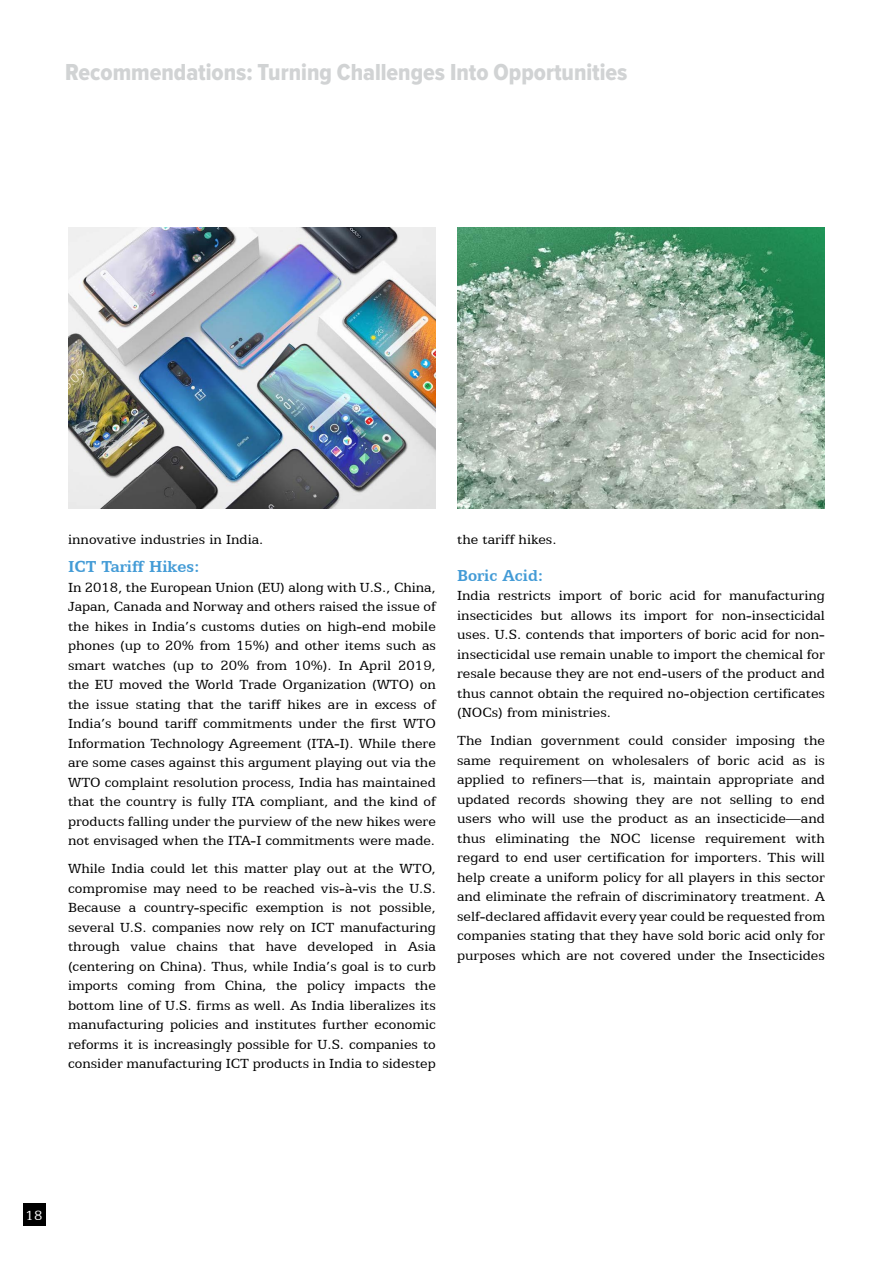
<style>
.page{position:relative;width:893px;height:1263px;background:#fff}
.page>*{position:absolute;margin:0;border:0;box-sizing:border-box;transform-origin:0 0}
.t1{font:24px "Proxima Nova Cond Extrabld";color:#d1d3d4}
.t2{font:700 18px "Egyptian 505 BT";color:#439bd6}
.t3{font:15px/19.5px "Egyptian 505 BT";color:#000;text-align:justify}
.t4{font:15px "Egyptian 505 BT";color:#fff}
</style>
<div class="page">
<img style="left:68px;top:227px;width:368px;height:281px">
<img style="left:457px;top:227px;width:368px;height:281px">
<div style="left:23px;top:1203px;width:22px;height:23px;background:#000"></div>
<h1 class="t1" style="left:65px;top:61px;width:564px">Recommendations: Turning Challenges Into Opportunities</h1>
<p class="t3" style="left:68px;top:529px;width:197px">innovative industries in India.</p>
<p class="t2" style="left:68px;top:556px;width:133px">ICT Tariff Hikes:</p>
<p class="t3" style="left:68px;top:577px;width:369px">In 2018, the European Union (EU) along with U.S., China, Japan, Canada and Norway and others raised the issue of the hikes in India’s customs duties on high-end mobile phones (up to 20% from 15%) and other items such as smart watches (up to 20% from 10%). In April 2019, the EU moved the World Trade Organization (WTO) on the issue stating that the tariff hikes are in excess of India’s bound tariff commitments under the first WTO Information Technology Agreement (ITA-I). While there are some cases against this argument playing out via the WTO complaint resolution process, India has maintained that the country is fully ITA compliant, and the kind of products falling under the purview of the new hikes were not envisaged when the ITA-I commitments were made.</p>
<p class="t3" style="left:68px;top:858px;width:369px">While India could let this matter play out at the WTO, compromise may need to be reached vis-à-vis the U.S.<br>Because a country-specific exemption is not possible, several U.S. companies now rely on ICT manufacturing through value chains that have developed in Asia (centering on China). Thus, while India’s goal is to curb imports coming from China, the policy impacts the bottom line of U.S. firms as well. As India liberalizes its manufacturing policies and institutes further economic reforms it is increasingly possible for U.S. companies to consider manufacturing ICT products in India to sidestep</p>
<p class="t3" style="left:457px;top:529px;width:101px">the tariff hikes.</p>
<p class="t2" style="left:457px;top:565px;width:88px">Boric Acid:</p>
<p class="t3" style="left:457px;top:585px;width:369px">India restricts import of boric acid for manufacturing insecticides but allows its import for non-insecticidal uses. U.S. contends that importers of boric acid for non&shy;insecticidal use remain unable to import the chemical for resale because they are not end-users of the product and thus cannot obtain the required no-objection certificates (NOCs) from ministries.</p>
<p class="t3" style="left:457px;top:730px;width:369px">The Indian government could consider imposing the same requirement on wholesalers of boric acid as is applied to refiners—that is, maintain appropriate and updated records showing they are not selling to end users who will use the product as an insecticide—and thus eliminating the NOC license requirement with regard to end user certification for importers. This will help create a uniform policy for all players in this sector and eliminate the refrain of discriminatory treatment. A self-declared affidavit every year could be requested from companies stating that they have sold boric acid only for purposes which are not covered under the Insecticides</p>
<p class="t4" style="left:26px;top:1206px;width:18px">18</p>
</div>
